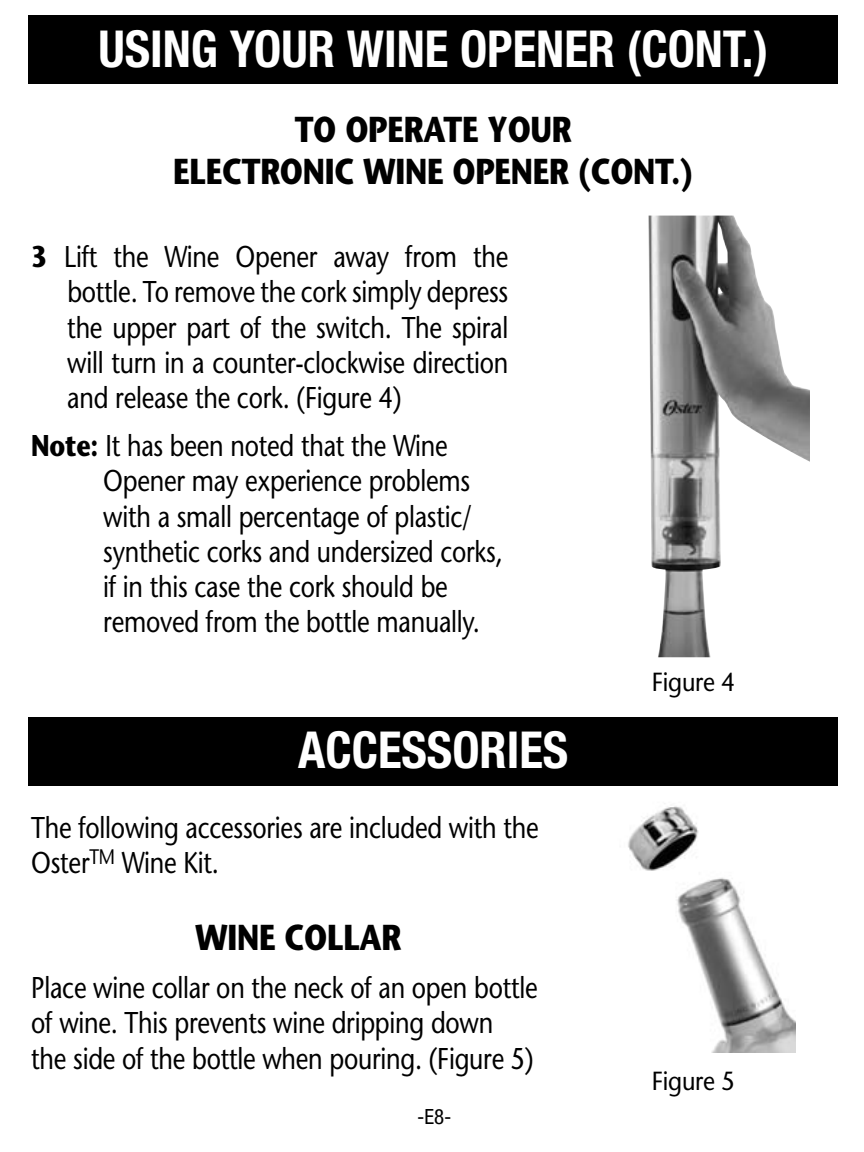
<style>
.page{position:relative;width:864px;height:1152px;background:#fff}
.page>*{position:absolute;margin:0;border:0;box-sizing:border-box;transform-origin:0 0}
.t1{font:700 condensed 51px "Helvetica Neue";color:#fff;scale:.96 1}
.t2{font:700 36px/42px "Stone Sans";letter-spacing:-.01em;color:#000;text-align:center;scale:.83 1}
.t3{font:30px/35.4px "Stone Sans";letter-spacing:-.01em;color:#000;scale:.83 1}
.t4{font:26.1px "Stone Sans";letter-spacing:-.01em;color:#000;scale:.9 1}
.t5{font:condensed 21px "Helvetica Neue";color:#000}
.s1{font-weight:700}
</style>
<div class="page">
<div style="left:28px;top:16px;width:810px;height:68px;background:#000"></div>
<div style="left:28px;top:717px;width:810px;height:68px;background:#000"></div>
<img style="left:648px;top:216px;width:162px;height:441px">
<img style="left:628px;top:803px;width:168px;height:250px">
<p class="t1" style="left:98px;top:18px;width:699px">USING YOUR WINE OPENER (CONT.)</p>
<p class="t2" style="left:173px;top:108px;width:628px">TO OPERATE YOUR<br>ELECTRONIC WINE OPENER (CONT.)</p>
<p class="t3" style="left:67px;top:239px;width:533px;text-align:justify;text-indent:-36px"><span class="s1">3</span> Lift the Wine Opener away from the bottle. To remove the cork simply depress the upper part of the switch. The spiral will turn in a counter-clockwise direction and release the cork. (Figure 4)</p>
<p class="t3" style="left:103px;top:428px;width:483px;text-indent:-72px"><span class="s1">Note:</span> It has been noted that the Wine Opener may experience problems with a small percentage of plastic/ synthetic corks and undersized corks, if in this case the cork should be removed from the bottle manually.</p>
<p class="t1" style="left:298px;top:719px;width:283px">ACCESSORIES</p>
<p class="t3" style="left:31px;top:809px;width:613px">The following accessories are included with the<br>Oster<sup>TM</sup> Wine Kit.</p>
<p class="t2" style="left:195px;top:916px;width:250px">WINE COLLAR</p>
<p class="t3" style="left:31px;top:970px;width:612px">Place wine collar on the neck of an open bottle of wine. This prevents wine dripping down<br>the side of the bottle when pouring. (Figure 5)</p>
<p class="t5" style="left:417px;top:1105px;width:36px">-E8-</p>
<p class="t4" style="left:652px;top:666px;width:94px">Figure 4</p>
<p class="t4" style="left:652px;top:1065px;width:94px">Figure 5</p>
</div>
